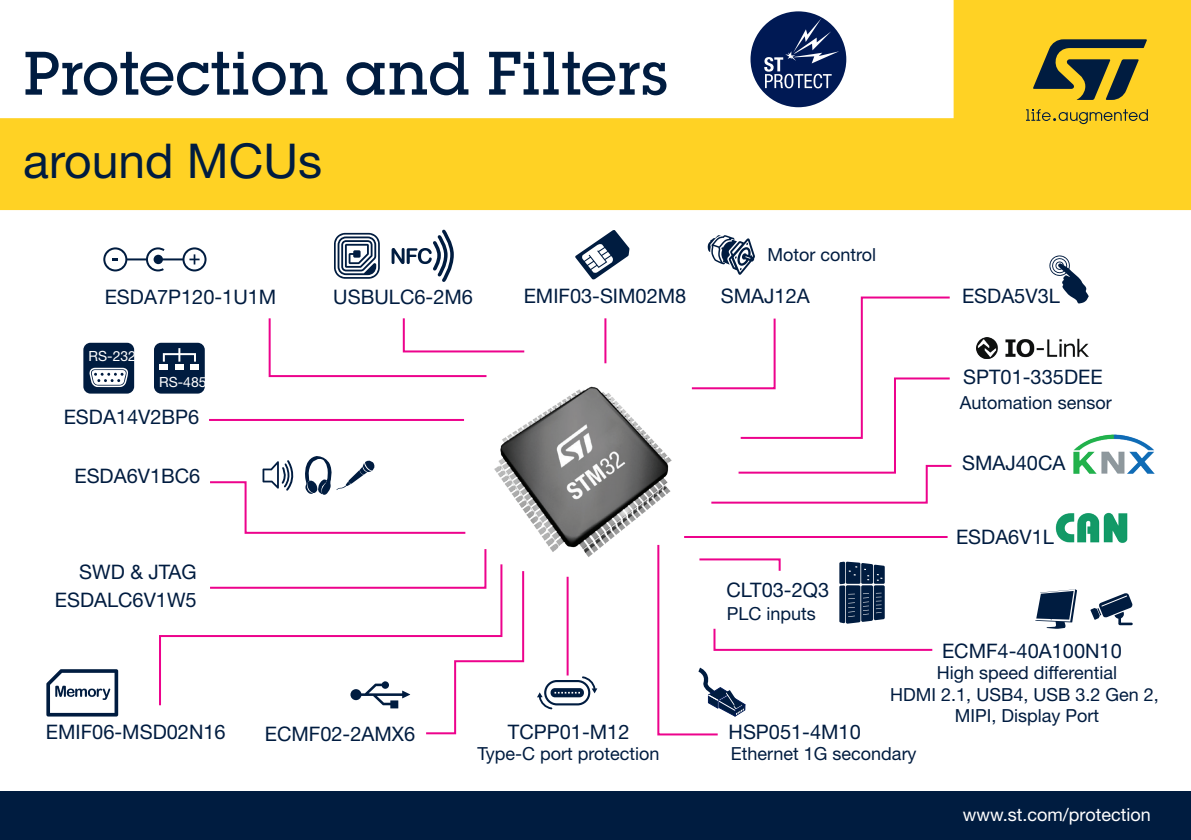
<style>
.page{position:relative;width:1191px;height:840px;background:#fff}
.page>*{position:absolute;margin:0;border:0;box-sizing:border-box;transform-origin:0 0}
.t1{font:500 60px "Lubalin Graph Std";color:#001c40}
.t2{font:48px "Helvetica Neue LT Std";color:#001c40}
.t3{font:20px "Helvetica Neue LT Std";color:#001c40}
.t4{font:18px/21.6px "Helvetica Neue LT Std";color:#001c40;text-align:center}
.t5{font:18px "Helvetica Neue LT Std";color:#fff}
.t6{font:14px "Helvetica Neue LT Std";color:#fff}
</style>
<div class="page">
<div style="left:0;top:790px;width:1191px;height:49px;background:#001c40"></div>
<div style="left:83px;top:342px;width:51px;height:51px;background:#001c40;border-radius:7px"></div>
<svg style="left:89px;top:367px;width:39px;height:20px"></svg>
<div style="left:154px;top:342px;width:51px;height:51px;background:#001c40;border-radius:7px"></div>
<svg style="left:1049px;top:255px;width:39px;height:48px"></svg>
<hr style="left:566px;top:576px;width:2px;height:99px;background:#ed028c">
<hr style="left:684px;top:535px;width:263px;height:2px;background:#ed028c">
<hr style="left:604px;top:318px;width:2px;height:45px;background:#ed028c">
<svg style="left:707px;top:235px;width:48px;height:39px"></svg>
<svg style="left:159px;top:635px;width:49px;height:71px"></svg>
<svg style="left:268px;top:318px;width:257px;height:60px"></svg>
<svg style="left:1090px;top:593px;width:43px;height:32px"></svg>
<svg style="left:537px;top:676px;width:60px;height:33px"></svg>
<svg style="left:46px;top:669px;width:72px;height:47px"></svg>
<svg style="left:575px;top:230px;width:54px;height:50px"></svg>
<svg style="left:210px;top:456px;width:256px;height:78px"></svg>
<svg style="left:391px;top:229px;width:63px;height:53px"></svg>
<svg style="left:334px;top:233px;width:46px;height:45px"></svg>
<svg style="left:692px;top:296px;width:260px;height:208px"></svg>
<img style="left:1073px;top:434px;width:81px;height:39px">
<img style="left:977px;top:337px;width:111px;height:22px">
<hr style="left:209px;top:418px;width:255px;height:2px;background:#ed028c">
<svg style="left:208px;top:582px;width:317px;height:152px"></svg>
<img style="left:1055px;top:512px;width:73px;height:31px">
<img style="left:478px;top:369px;width:214px;height:213px">
<svg style="left:1035px;top:589px;width:42px;height:39px"></svg>
<svg style="left:656px;top:542px;width:277px;height:194px"></svg>
<svg style="left:103px;top:247px;width:103px;height:24px"></svg>
<svg style="left:163px;top:348px;width:33px;height:13px"></svg>
<div style="left:160px;top:364px;width:8px;height:5px;background:#fff"></div>
<div style="left:175px;top:364px;width:9px;height:5px;background:#fff"></div>
<div style="left:191px;top:364px;width:8px;height:5px;background:#fff"></div>
<svg style="left:0;top:0;width:1191px;height:210px;fill:#ffd224"></svg>
<svg style="left:1026px;top:109px;width:121px;height:15px;background:#caac29"></svg>
<svg style="left:1033px;top:39px;width:113px;height:61px;background:#857b31"></svg>
<div style="left:750px;top:11px;width:96px;height:96px;background:#001954;border-radius:50%"></div>
<svg style="left:764px;top:18px;width:75px;height:70px"></svg>
<h1 class="t1" style="left:23px;top:36px;width:647px">Protection and Filters</h1>
<h2 class="t2" style="left:23px;top:132px;width:300px">around MCUs</h2>
<p class="t3" style="left:105px;top:285px;width:173px">ESDA7P120-1U1M</p>
<p class="t3" style="left:333px;top:285px;width:141px">USBULC6-2M6</p>
<p class="t3" style="left:523px;top:284px;width:164px">EMIF03-SIM02M8</p>
<p class="t6" style="left:89px;top:347px;width:49px">RS-232</p>
<p class="t6" style="left:159px;top:373px;width:49px">RS-485</p>
<p class="t3" style="left:64px;top:405px;width:137px">ESDA14V2BP6</p>
<p class="t3" style="left:74px;top:464px;width:127px">ESDA6V1BC6</p>
<p class="t3" style="left:79px;top:559px;width:119px">SWD &amp; JTAG</p>
<p class="t3" style="left:55px;top:587px;width:143px">ESDALC6V1W5</p>
<p class="t4" style="left:767px;top:243px;width:110px">Motor control</p>
<p class="t3" style="left:721px;top:284px;width:90px">SMAJ12A</p>
<p class="t3" style="left:962px;top:284px;width:99px">ESDA5V3L</p>
<p class="t3" style="left:963px;top:365px;width:141px">SPT01-335DEE</p>
<p class="t4" style="left:960px;top:391px;width:153px">Automation sensor</p>
<p class="t3" style="left:962px;top:451px;width:105px">SMAJ40CA</p>
<p class="t3" style="left:726px;top:577px;width:104px">CLT03-2Q3</p>
<p class="t4" style="left:727px;top:602px;width:91px">PLC inputs</p>
<p class="t3" style="left:956px;top:524px;width:99px">ESDA6V1L</p>
<p class="t3" style="left:942px;top:638px;width:181px">ECMF4-40A100N10</p>
<p class="t3" style="left:46px;top:719px;width:181px">EMIF06-MSD02N16</p>
<p class="t3" style="left:265px;top:721px;width:152px">ECMF02-2AMX6</p>
<p class="t3" style="left:508px;top:719px;width:123px">TCPP01-M12</p>
<p class="t3" style="left:728px;top:719px;width:134px">HSP051-4M10</p>
<p class="t4" style="left:890px;top:661px;width:270px">High speed differential<br>HDMI 2.1, USB4, USB 3.2 Gen 2,<br>MIPI, Display Port</p>
<p class="t4" style="left:477px;top:742px;width:184px">Type-C port protection</p>
<p class="t4" style="left:731px;top:742px;width:187px">Ethernet 1G secondary</p>
<p class="t5" style="left:962px;top:803px;width:189px">www.st.com/protection</p>
</div>
